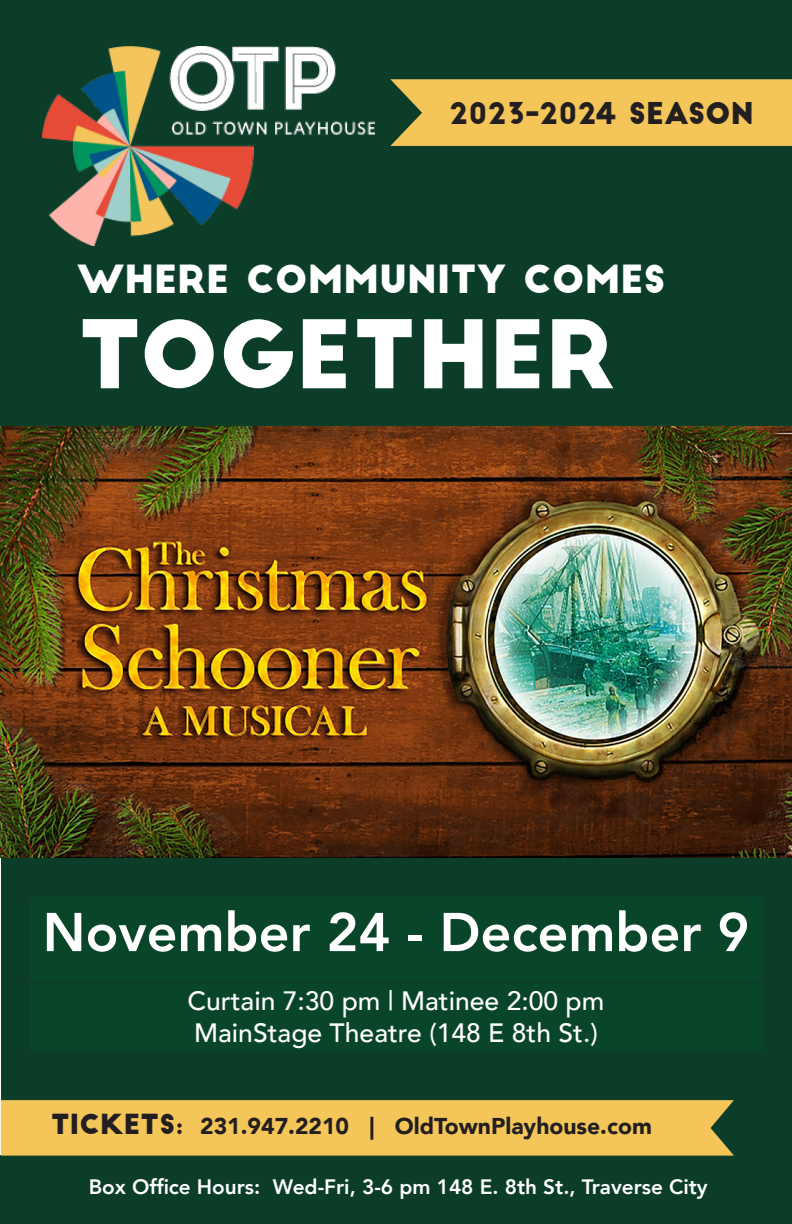
<style>
.page{position:relative;width:792px;height:1224px;background:#fff}
.page>*{position:absolute;margin:0;border:0;box-sizing:border-box;transform-origin:0 0}
.t1{font:92.2px "Big John";color:#fff}
.t2{font:800 54px "Avenir";color:#fff}
.t3{font:38px "Big John";color:#fff}
.t4{font:29.4px "Big John";color:#231f20}
.t5{font:27px "Big John";letter-spacing:-.005em;color:#231f20}
.t6{font:500 26.6px "Avenir";color:#fff}
.t7{font:900 22.8px "Avenir";color:#231f20}
.t8{font:800 20.8px "Avenir";color:#fff}
</style>
<div class="page">
<div style="left:1px;top:858px;width:791px;height:302px;background:#0c3d29"></div>
<div style="left:0;top:1156px;width:792px;height:68px;background:#0c3d29"></div>
<div style="left:1px;top:1100px;width:733px;height:56px;background:#f4c65a"></div>
<div style="left:29px;top:984px;width:734px;height:66px;background:#094529"></div>
<div style="left:29px;top:897px;width:734px;height:84px;background:#094529"></div>
<div style="left:1px;top:0;width:791px;height:442px;background:#0b3d29"></div>
<svg style="left:390px;top:79px;width:402px;height:67px"></svg>
<img style="left:43px;top:47px;width:332px;height:198px">
<img style="left:0;top:426px;width:792px;height:432px">
<p class="t4" style="left:449px;top:100px;width:306px">2023-2024 SEASON</p>
<p class="t3" style="left:77px;top:262px;width:590px">WHERE COMMUNITY COMES</p>
<p class="t1" style="left:77px;top:313px;width:539px">TOGETHER</p>
<p class="t2" style="left:43px;top:890px;width:708px">November 24 - December 9</p>
<p class="t6" style="left:188px;top:978px;width:418px">Curtain 7:30 pm | Matinee 2:00 pm</p>
<p class="t6" style="left:194px;top:1010px;width:405px">MainStage Theatre (148 E 8th St.)</p>
<p class="t5" style="left:51px;top:1112px;width:134px">TICKETS:</p>
<p class="t7" style="left:200px;top:1107px;width:453px">231.947.2210 | OldTownPlayhouse.com</p>
<p class="t8" style="left:89px;top:1170px;width:621px">Box Office Hours: Wed-Fri, 3-6 pm 148 E. 8th St., Traverse City</p>
</div>
